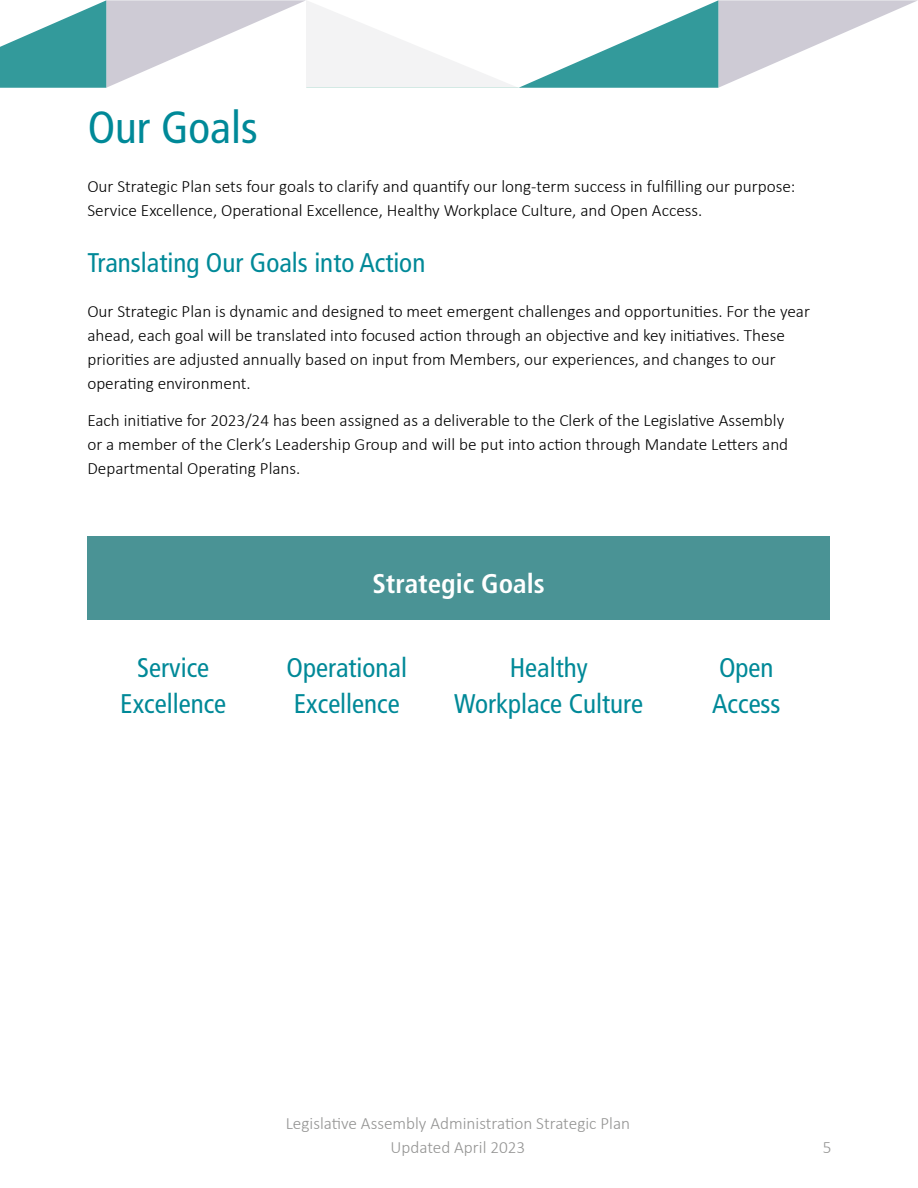
<style>
.page{position:relative;width:918px;height:1188px;background:#fff}
.page>*{position:absolute;margin:0;border:0;box-sizing:border-box;transform-origin:0 0}
.t1{font:condensed 45px "Frutiger LT Std";color:#008998}
.t2{font:condensed 27px/36px "Frutiger LT Std";color:#008998;text-align:center}
.t3{font:700 condensed 27px "Frutiger LT Std";color:#fff}
.t4{font:300 17.25px/24px "Calibri";color:#000}
.t5{font:300 17.25px/24px "Calibri";color:#949493;text-align:center}
</style>
<div class="page">
<svg style="left:0;top:0;width:918px;height:88px"></svg>
<div style="left:87px;top:536px;width:743px;height:84px;background:#4a9395"></div>
<h1 class="t1" style="left:88px;top:101px;width:172px">Our Goals</h1>
<p class="t4" style="left:87px;top:174px;width:710px">Our Strategic Plan sets four goals to clarify and quantify our long-term success in fulfilling our purpose:<br>Service Excellence, Operational Excellence, Healthy Workplace Culture, and Open Access.</p>
<h2 class="t2" style="left:87px;top:245px;width:339px">Translating Our Goals into Action</h2>
<p class="t4" style="left:87px;top:299px;width:724px">Our Strategic Plan is dynamic and designed to meet emergent challenges and opportunities. For the year ahead, each goal will be translated into focused action through an objective and key initiatives. These priorities are adjusted annually based on input from Members, our experiences, and changes to our operating environment.</p>
<p class="t4" style="left:87px;top:408px;width:702px">Each initiative for 2023/24 has been assigned as a deliverable to the Clerk of the Legislative Assembly or a member of the Clerk’s Leadership Group and will be put into action through Mandate Letters and<br>Departmental Operating Plans.</p>
<h2 class="t3" style="left:372px;top:567px;width:174px">Strategic Goals</h2>
<h2 class="t2" style="left:120px;top:650px;width:107px">Service<br>Excellence</h2>
<h2 class="t2" style="left:287px;top:650px;width:122px;text-align:left">Operational<br>Excellence</h2>
<h2 class="t2" style="left:454px;top:650px;width:190px">Healthy<br>Workplace Culture</h2>
<h2 class="t2" style="left:712px;top:650px;width:70px;text-align:left">Open<br>Access</h2>
<p class="t5" style="left:286px;top:1111px;width:346px">Legislative Assembly Administration Strategic Plan<br>Updated April 2023</p>
<p class="t5" style="left:823px;top:1136px;width:10px">5</p>
</div>
